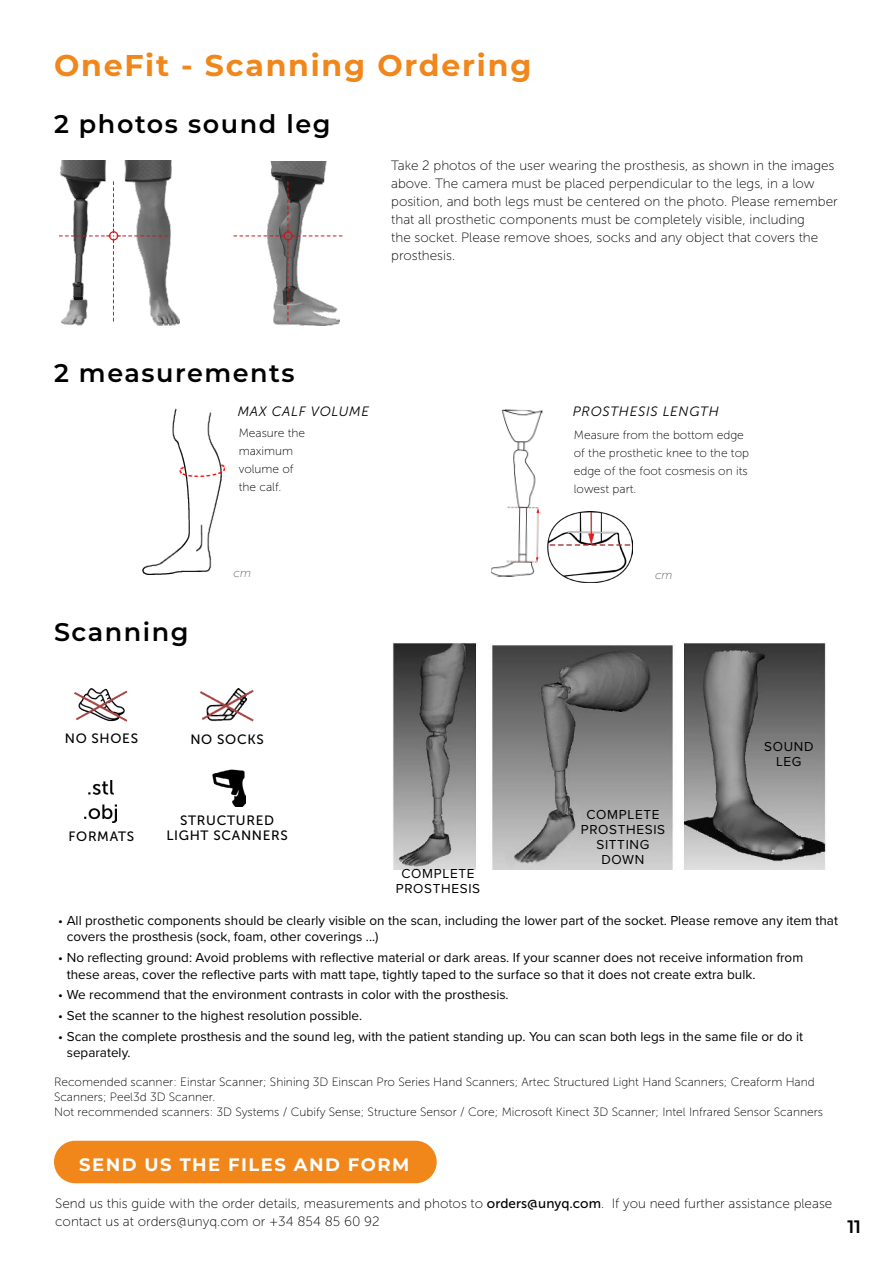
<style>
.page{position:relative;width:893px;height:1263px;background:#fff}
.page>*{position:absolute;margin:0;border:0;box-sizing:border-box;transform-origin:0 0}
.t1{font:700 30px "Montserrat";letter-spacing:.06em;color:#f1861a}
.t2{font:600 25.5px "Montserrat";letter-spacing:.06em;color:#000}
.t3{font:700 18px "Montserrat";letter-spacing:.08em;color:#fff}
.t4{font:600 18px "Montserrat";color:#000}
.t5{font:13.5px/16.5px "Proxima Nova";color:#000}
.t6{font:13.5px/18px "Museo Sans 100";color:#000}
.t7{font:13.5px/15px "Proxima Nova";letter-spacing:.05em;color:#000;text-align:center}
.t8{font:13.5px/15px "Museo Sans 500";letter-spacing:.05em;color:#000;text-align:center}
.t9{font:italic 13.5px "Museo Sans 300";letter-spacing:.05em;color:#000}
.t10{font:12px/18px "Museo Sans 100";color:#000}
.t11{font:italic 12px "Museo Sans 100";color:#646363}
.s1{font-family:"Museo Sans 500"}
</style>
<div class="page">
<img style="left:61px;top:161px;width:119px;height:165px">
<svg style="left:59px;top:182px;width:109px;height:139px"></svg>
<img style="left:270px;top:161px;width:70px;height:165px">
<svg style="left:234px;top:182px;width:108px;height:139px"></svg>
<img style="left:143px;top:409px;width:81px;height:166px">
<img style="left:491px;top:409px;width:51px;height:168px">
<img style="left:75px;top:688px;width:53px;height:34px">
<img style="left:201px;top:688px;width:53px;height:33px">
<img style="left:85px;top:780px;width:32px;height:42px">
<img style="left:212px;top:769px;width:33px;height:37px">
<img style="left:392px;top:642px;width:434px;height:228px">
<div style="left:54px;top:1141px;width:383px;height:42px;background:#f1861a;border-radius:21px"></div>
<img style="left:547px;top:512px;width:85px;height:71px">
<h1 class="t1" style="left:54px;top:43px;width:479px">OneFit - Scanning Ordering</h1>
<h2 class="t2" style="left:54px;top:106px;width:278px">2 photos sound leg</h2>
<p class="t6" style="left:391px;top:156px;width:448px">Take 2 photos of the user wearing the prosthesis, as shown in the images above. The camera must be placed perpendicular to the legs, in a low position, and both legs must be centered on the photo. Please remember that all prosthetic components must be completely visible, including<br>the socket. Please remove shoes, socks and any object that covers the prosthesis.</p>
<h2 class="t2" style="left:54px;top:355px;width:242px">2 measurements</h2>
<p class="t9" style="left:238px;top:404px;width:133px">MAX CALF VOLUME</p>
<p class="t9" style="left:573px;top:404px;width:148px">PROSTHESIS LENGTH</p>
<p class="t10" style="left:574px;top:426px;width:177px">Measure from the bottom edge of the prosthetic knee to the top edge of the foot cosmesis on its lowest part.</p>
<p class="t10" style="left:239px;top:424px;width:68px">Measure the maximum volume of the calf.</p>
<h2 class="t2" style="left:54px;top:614px;width:136px">Scanning</h2>
<p class="t11" style="left:233px;top:566px;width:19px">cm</p>
<p class="t11" style="left:655px;top:568px;width:19px">cm</p>
<p class="t8" style="left:65px;top:731px;width:75px">NO SHOES</p>
<p class="t8" style="left:190px;top:732px;width:75px">NO SOCKS</p>
<p class="t7" style="left:764px;top:738px;width:51px">SOUND<br>LEG</p>
<p class="t8" style="left:69px;top:829px;width:67px">FORMATS</p>
<p class="t8" style="left:166px;top:813px;width:123px">STRUCTURED<br>LIGHT SCANNERS</p>
<p class="t7" style="left:396px;top:865px;width:86px">COMPLETE<br>PROSTHESIS</p>
<p class="t7" style="left:581px;top:806px;width:86px">COMPLETE<br>PROSTHESIS<br>SITTING<br>DOWN</p>
<p class="t5" style="left:67px;top:912px;width:773px;text-indent:-9px">• All prosthetic components should be clearly visible on the scan, including the lower part of the socket. Please remove any item that covers the prosthesis (sock, foam, other coverings ...)</p>
<p class="t5" style="left:67px;top:949px;width:738px;text-indent:-9px">• No reflecting ground: Avoid problems with reflective material or dark areas. If your scanner does not receive information from these areas, cover the reflective parts with matt tape, tightly taped to the surface so that it does not create extra bulk.</p>
<p class="t5" style="left:58px;top:986px;width:452px">• We recommend that the environment contrasts in color with the prosthesis.</p>
<p class="t5" style="left:58px;top:1007px;width:305px">• Set the scanner to the highest resolution possible.</p>
<p class="t5" style="left:67px;top:1027px;width:738px;text-indent:-9px">• Scan the complete prosthesis and the sound leg, with the patient standing up. You can scan both legs in the same file or do it separately.</p>
<p class="t10" style="left:54px;top:1074px;width:770px;line-height:15px">Recomended scanner: Einstar Scanner; Shining 3D Einscan Pro Series Hand Scanners; Artec Structured Light Hand Scanners; Creaform Hand<br>Scanners; Peel3d 3D Scanner.<br>Not recommended scanners: 3D Systems / Cubify Sense; Structure Sensor / Core; Microsoft Kinect 3D Scanner; Intel Infrared Sensor Scanners</p>
<h3 class="t3" style="left:79px;top:1151px;width:331px">SEND US THE FILES AND FORM</h3>
<p class="t6" style="left:55px;top:1194px;width:779px">Send us this guide with the order details, measurements and photos to <span class="s1">orders@unyq.com</span>. If you need further assistance please contact us at orders@unyq.com or +34 854 85 60 92</p>
<h3 class="t4" style="left:847px;top:1213px;width:15px">11</h3>
</div>
